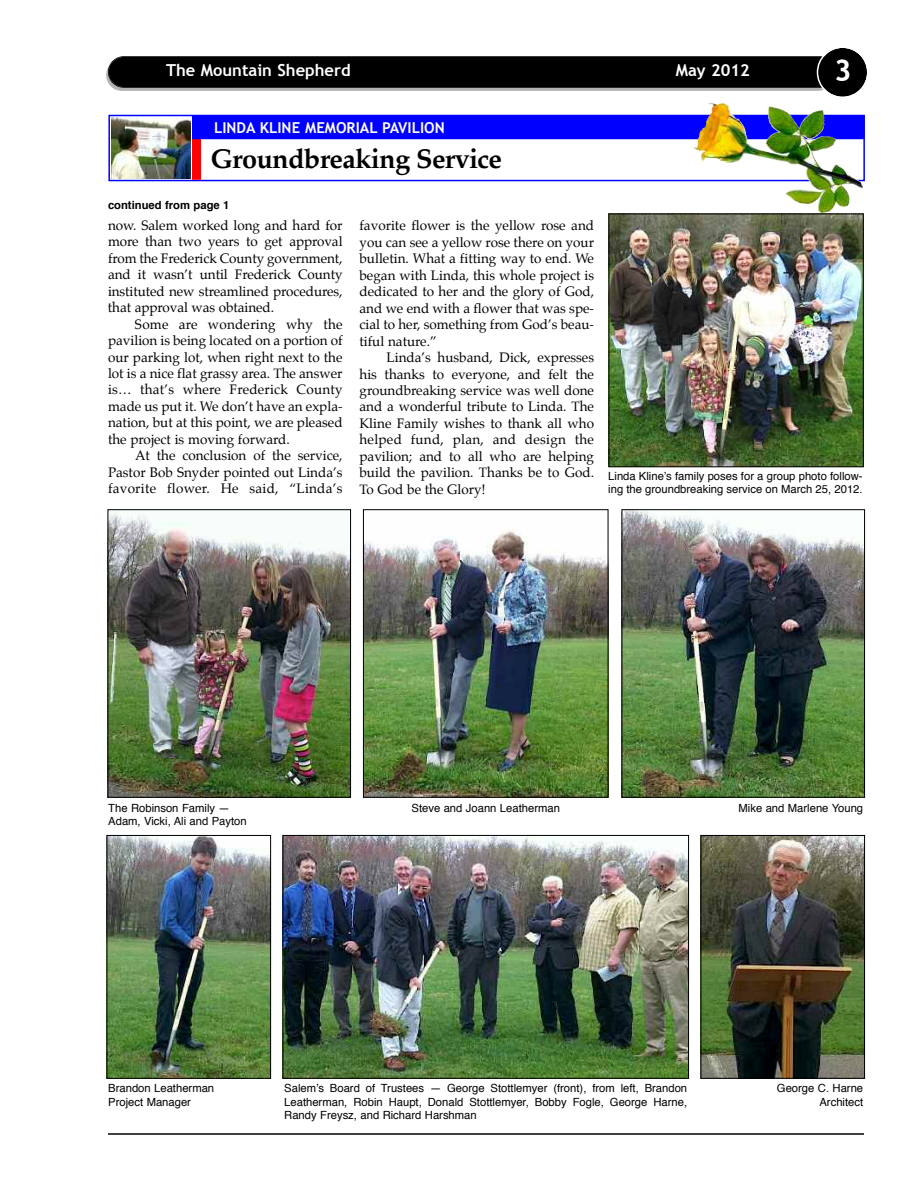
<style>
.page{position:relative;width:918px;height:1188px;background:#fff}
.page>*{position:absolute;margin:0;border:0;box-sizing:border-box;transform-origin:0 0}
.t1{font:700 30px "Trebuchet MS";color:#fff}
.t2{font:700 27px "Palatino";letter-spacing:-.025em;color:#000}
.t3{font:700 16.5px "Trebuchet MS";color:#fff}
.t4{font:700 15px "Trebuchet MS";color:#fff}
.t5{font:13.5px/16.5px "Palatino";color:#000;text-align:justify}
.t6{font:11.25px/13.5px "Helvetica";color:#000}
.t7{font:700 11.25px "Helvetica";color:#000}
</style>
<div class="page">
<div style="left:106px;top:59px;width:728px;height:32px;background:#b3b3b3;border-radius:16px"></div>
<div style="left:109px;top:57px;width:726px;height:30px;background:#000;border-radius:15px"></div>
<div style="left:108px;top:56px;width:727px;height:32px;border:2px solid #000;border-radius:16px"></div>
<svg style="left:817px;top:48px;width:50px;height:49px"></svg>
<hr style="left:108px;top:1133px;width:756px;height:2px;background:#000">
<div style="left:108px;top:115px;width:757px;height:66px;border:2px solid #00f"></div>
<div style="left:192px;top:116px;width:9px;height:64px;background:#f00"></div>
<div style="left:192px;top:115px;width:673px;height:24px;background:#00f"></div>
<img style="left:111px;top:118px;width:80px;height:60px">
<img style="left:693px;top:103px;width:130px;height:110px">
<img style="left:611px;top:216px;width:250px;height:249px">
<div style="left:609px;top:214px;width:254px;height:253px;border:1px solid #000"></div>
<img style="left:110px;top:512px;width:239px;height:284px">
<div style="left:108px;top:510px;width:243px;height:288px;border:1px solid #000"></div>
<img style="left:109px;top:837px;width:160px;height:240px">
<div style="left:107px;top:835px;width:164px;height:244px;border:1px solid #000"></div>
<img style="left:285px;top:837px;width:402px;height:239px">
<div style="left:283px;top:835px;width:406px;height:243px;border:1px solid #000"></div>
<img style="left:703px;top:837px;width:160px;height:240px">
<div style="left:701px;top:835px;width:164px;height:244px;border:1px solid #000"></div>
<img style="left:365px;top:530px;width:241px;height:265px">
<div style="left:363px;top:510px;width:245px;height:287px;border:1px solid #000"></div>
<img style="left:624px;top:512px;width:239px;height:283px">
<div style="left:622px;top:510px;width:243px;height:287px;border:1px solid #000"></div>
<p class="t3" style="left:166px;top:61px;width:186px">The Mountain Shepherd</p>
<p class="t3" style="left:676px;top:61px;width:76px">May 2012</p>
<h1 class="t1" style="left:834px;top:52px;width:19px">3</h1>
<p class="t4" style="left:214px;top:119px;width:232px">LINDA KLINE MEMORIAL PAVILION</p>
<h2 class="t2" style="left:210px;top:146px;width:293px">Groundbreaking Service</h2>
<p class="t7" style="left:108px;top:200px;width:123px">continued from page 1</p>
<p class="t5" style="left:108px;top:218px;width:236px">now. Salem worked long and hard for more than two years to get approval from the Frederick County government, and it wasn’t until Frederick County instituted new streamlined procedures, that approval was obtained.</p>
<p class="t5" style="left:108px;top:317px;width:236px;text-indent:27px">Some are wondering why the pavilion is being located on a portion of our parking lot, when right next to the lot is a nice flat grassy area. The answer is… that’s where Frederick County made us put it. We don’t have an expla&shy;nation, but at this point, we are pleased the project is moving forward.</p>
<p class="t5" style="left:108px;top:448px;width:236px;text-indent:27px">At the conclusion of the service, Pastor Bob Snyder pointed out Linda’s favorite flower. He said, “Linda’s</p>
<p class="t5" style="left:360px;top:218px;width:236px">favorite flower is the yellow rose and you can see a yellow rose there on your bulletin. What a fitting way to end. We began with Linda, this whole project is dedicated to her and the glory of God, and we end with a flower that was spe&shy;cial to her, something from God’s beau&shy;tiful nature.”</p>
<p class="t5" style="left:360px;top:350px;width:236px;text-indent:27px">Linda’s husband, Dick, expresses his thanks to everyone, and felt the groundbreaking service was well done and a wonderful tribute to Linda. The Kline Family wishes to thank all who helped fund, plan, and design the pavilion; and to all who are helping build the pavilion. Thanks be to God.<br>To God be the Glory!</p>
<p class="t6" style="left:608px;top:470px;width:256px">Linda Kline’s family poses for a group photo follow&shy;ing the groundbreaking service on March 25, 2012.</p>
<p class="t6" style="left:108px;top:802px;width:140px">The Robinson Family —<br>Adam, Vicki, Ali and Payton</p>
<p class="t6" style="left:412px;top:802px;width:150px">Steve and Joann Leatherman</p>
<p class="t6" style="left:739px;top:802px;width:126px">Mike and Marlene Young</p>
<p class="t6" style="left:108px;top:1083px;width:107px">Brandon Leatherman<br>Project Manager</p>
<p class="t6" style="left:284px;top:1083px;width:405px;text-align:justify">Salem’s Board of Trustees — George Stottlemyer (front), from left, Brandon Leatherman, Robin Haupt, Donald Stottlemyer, Bobby Fogle, George Harne, Randy Freysz, and Richard Harshman</p>
<p class="t6" style="left:777px;top:1083px;width:88px;text-align:right">George C. Harne<br>Architect</p>
</div>
